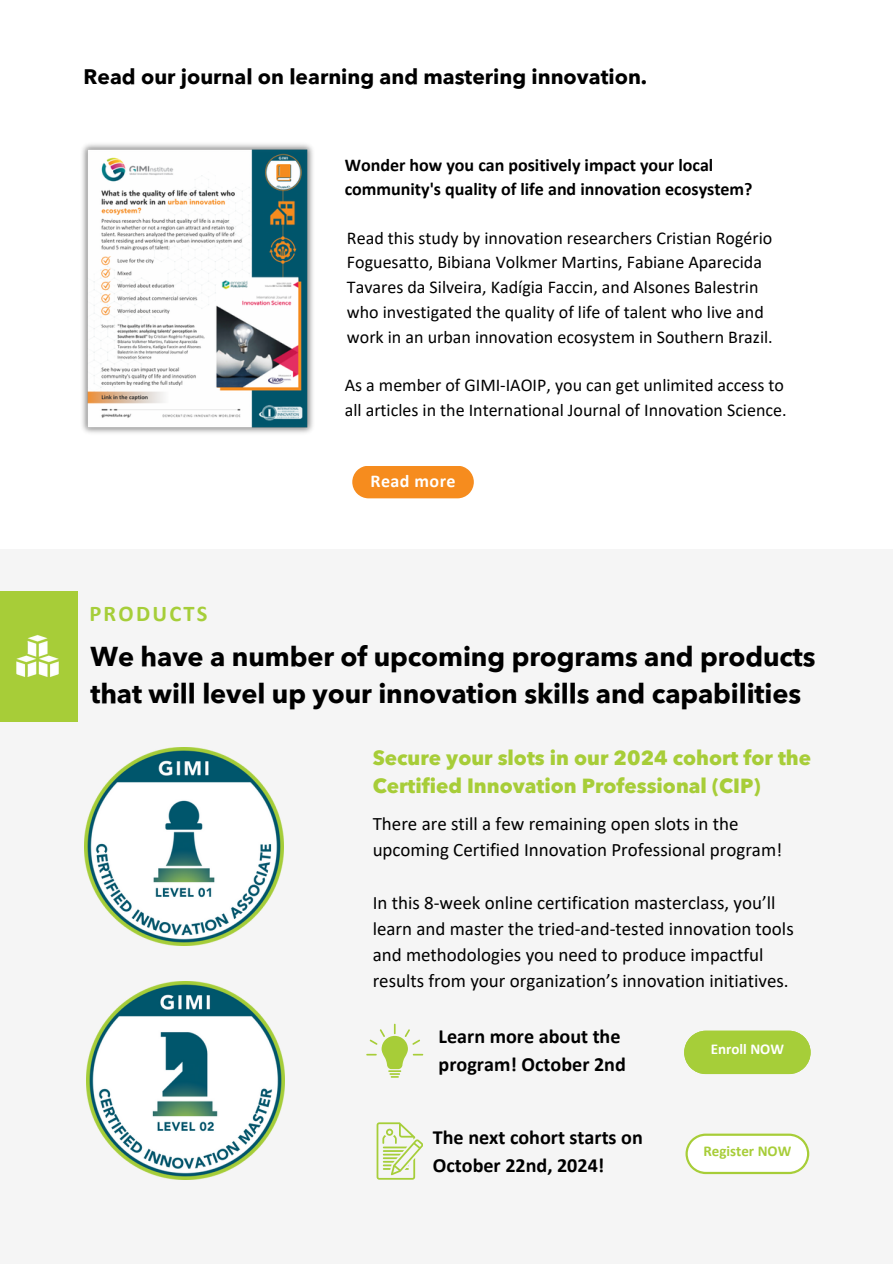
<style>
.page{position:relative;width:894px;height:1264px;background:#fff}
.page>*{position:absolute;margin:0;border:0;box-sizing:border-box;transform-origin:0 0}
.t1{font:700 27px/37.2px "Avenir Next Arabic";letter-spacing:-.005em;color:#000}
.t2{font:700 22.5px "Calibri";letter-spacing:.1em;color:#a6ce39}
.t3{font:700 21px "Avenir Next Arabic";color:#000}
.t4{font:800 20.25px/27.8px "Avenir Next Arabic";color:#a7cd38}
.t5{font:700 20.1px/28px "Calibri";color:#000}
.t6{font:18.9px/26.1px "Calibri";color:#000}
.t7{font:18px/24.8px "Calibri";color:#000}
.t8{font:700 18px/24.8px "Calibri";color:#000}
.t9{font:700 18px "Calibri";letter-spacing:.025em;color:#fff}
.t10{font:700 15px "Calibri";color:#a7cd38}
.t11{font:700 15px "Calibri";color:#fff}
</style>
<div class="page">
<div style="left:0;top:549px;width:892px;height:714px;background:#f5f5f5"></div>
<div style="left:0;top:591px;width:77px;height:130px;background:#a7cd38"></div>
<img style="left:16px;top:635px;width:43px;height:42px">
<img style="left:85px;top:747px;width:198px;height:198px">
<img style="left:87px;top:981px;width:198px;height:198px">
<div style="left:352px;top:466px;width:121px;height:32px;background:#f68c1e"></div>
<img style="left:82px;top:144px;width:231px;height:289px">
<svg style="left:684px;top:1030px;width:126px;height:44px;background:#acd147"></svg>
<svg style="left:366px;top:1023px;width:57px;height:54px"></svg>
<svg style="left:685px;top:1133px;width:124px;height:41px"></svg>
<svg style="left:376px;top:1122px;width:46px;height:57px"></svg>
<p class="t3" style="left:84px;top:64px;width:565px">Read our journal on learning and mastering innovation.</p>
<h5 class="t8" style="left:344px;top:154px;width:409px">Wonder how you can positively impact your local community's quality of life and innovation ecosystem?</h5>
<h5 class="t7" style="left:347px;top:227px;width:427px">Read this study by innovation researchers Cristian Rogério Foguesatto, Bibiana Volkmer Martins, Fabiane Aparecida Tavares da Silveira, Kadígia Faccin, and Alsones Balestrin who investigated the quality of life of talent who live and work in an urban innovation ecosystem in Southern Brazil.</h5>
<p class="t7" style="left:344px;top:374px;width:443px">As a member of GIMI-IAOIP, you can get unlimited access to all articles in the International Journal of Innovation Science.</p>
<h2 class="t2" style="left:89px;top:604px;width:120px">PRODUCTS</h2>
<p class="t9" style="left:370px;top:473px;width:87px">Read more</p>
<p class="t1" style="left:90px;top:638px;width:726px">We have a number of upcoming programs and products that will level up your innovation skills and capabilities</p>
<h4 class="t4" style="left:372px;top:743px;width:440px">Secure your slots in our 2024 cohort for the<br>Certified Innovation Professional (CIP)</h4>
<h1 class="t6" style="left:372px;top:812px;width:411px">There are still a few remaining open slots in the upcoming Certified Innovation Professional program!</h1>
<p class="t6" style="left:372px;top:890px;width:422px">In this 8-week online certification masterclass, you’ll learn and master the tried-and-tested innovation tools and methodologies you need to produce impactful results from your organization’s innovation initiatives.</p>
<h4 class="t5" style="left:438px;top:1023px;width:189px">Learn more about the program! October 2nd</h4>
<p class="t5" style="left:433px;top:1124px;width:211px">The next cohort starts on<br>October 22nd, 2024!</p>
<p class="t11" style="left:710px;top:1043px;width:75px">Enroll NOW</p>
<p class="t10" style="left:703px;top:1144px;width:89px">Register NOW</p>
</div>
